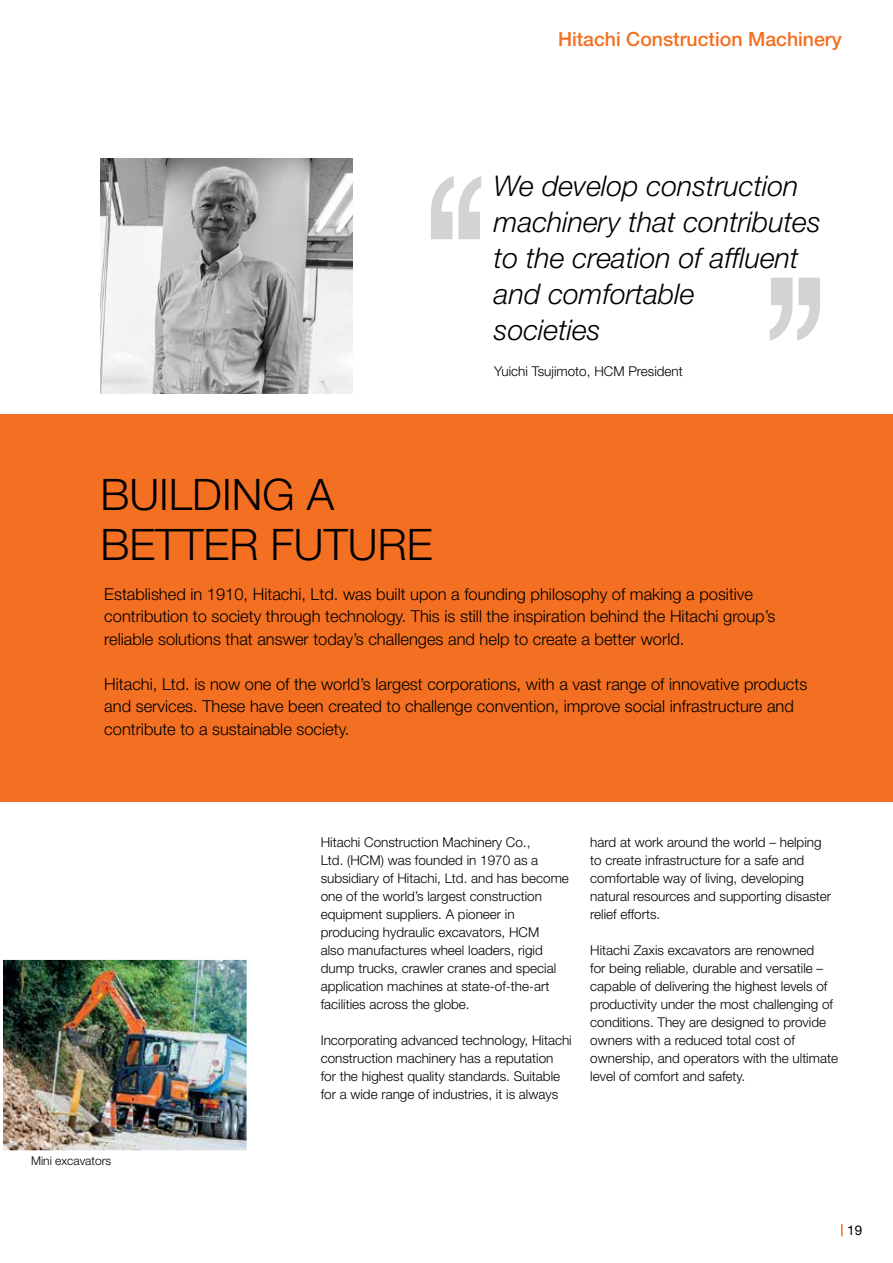
<style>
.page{position:relative;width:893px;height:1263px;background:#fff}
.page>*{position:absolute;margin:0;border:0;box-sizing:border-box;transform-origin:0 0}
.t1{font:300 43.5px/49.5px "Helvetica Neue LT Pro";color:#000}
.t2{font:italic 300 28.5px/36px "Helvetica Neue LT Pro";color:#000}
.t3{font:500 19.5px "Helvetica Neue LT Pro";color:#f36f21}
.t4{font:300 16.5px/22.5px "Helvetica Neue LT Pro";color:#000}
.t5{font:300 13.5px/18px "Helvetica Neue LT Pro";color:#000}
.t6{font:13.5px "Helvetica Neue LT Pro";color:#000}
.t7{font:300 12px "Helvetica Neue LT Pro";color:#000}
</style>
<div class="page">
<div style="left:0;top:414px;width:893px;height:388px;background:#f36f21"></div>
<svg style="left:841px;top:1224px;width:2px;height:12px"></svg>
<img style="left:4px;top:961px;width:242px;height:188px">
<div style="left:0;top:957px;width:250px;height:196px;border:3px solid #fff"></div>
<svg style="left:431px;top:176px;width:50px;height:63px"></svg>
<svg style="left:770px;top:278px;width:50px;height:63px"></svg>
<img style="left:100px;top:159px;width:252px;height:234px">
<h3 class="t3" style="left:558px;top:27px;width:285px">Hitachi Construction Machinery</h3>
<h2 class="t2" style="left:494px;top:168px;width:328px">We develop construction machinery that contributes to the creation of affluent and comfortable<br>societies</h2>
<p class="t5" style="left:494px;top:362px;width:190px">Yuichi Tsujimoto, HCM President</p>
<h1 class="t1" style="left:100px;top:469px;width:334px">BUILDING A<br>BETTER FUTURE</h1>
<p class="t4" style="left:104px;top:582px;width:673px">Established in 1910, Hitachi, Ltd. was built upon a founding philosophy of making a positive contribution to society through technology. This is still the inspiration behind the Hitachi group’s reliable solutions that answer today’s challenges and help to create a better world.</p>
<p class="t4" style="left:104px;top:672px;width:704px">Hitachi, Ltd. is now one of the world’s largest corporations, with a vast range of innovative products and services. These have been created to challenge convention, improve social infrastructure and contribute to a sustainable society.</p>
<p class="t7" style="left:31px;top:1153px;width:82px">Mini excavators</p>
<p class="t5" style="left:321px;top:833px;width:250px">Hitachi Construction Machinery Co.,<br>Ltd. (HCM) was founded in 1970 as a subsidiary of Hitachi, Ltd. and has become one of the world’s largest construction equipment suppliers. A pioneer in producing hydraulic excavators, HCM<br>also manufactures wheel loaders, rigid dump trucks, crawler cranes and special application machines at state-of-the-art facilities across the globe.</p>
<p class="t5" style="left:321px;top:1031px;width:253px">Incorporating advanced technology, Hitachi construction machinery has a reputation for the highest quality standards. Suitable for a wide range of industries, it is always</p>
<p class="t5" style="left:590px;top:833px;width:242px">hard at work around the world – helping to create infrastructure for a safe and comfortable way of living, developing natural resources and supporting disaster relief efforts.</p>
<p class="t5" style="left:590px;top:941px;width:249px">Hitachi Zaxis excavators are renowned<br>for being reliable, durable and versatile – capable of delivering the highest levels of productivity under the most challenging of conditions. They are designed to provide owners with a reduced total cost of ownership, and operators with the ultimate level of comfort and safety.</p>
<p class="t6" style="left:847px;top:1222px;width:17px">19</p>
</div>
